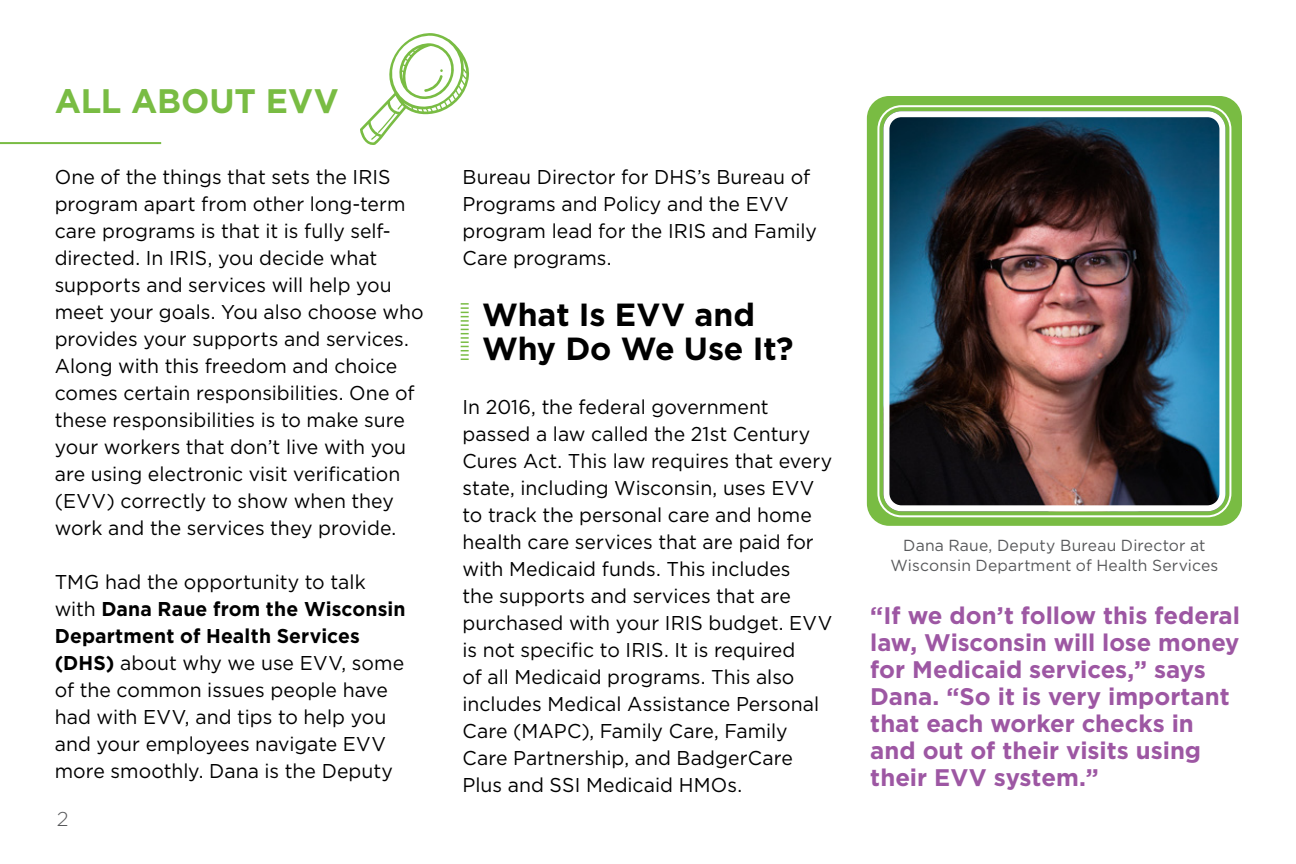
<style>
.page{position:relative;width:1296px;height:864px;background:#fff}
.page>*{position:absolute;margin:0;border:0;box-sizing:border-box;transform-origin:0 0}
.t1{font:700 34px "Gotham";letter-spacing:-.005em;color:#79bc43}
.t2{font:700 32px "Gotham";letter-spacing:-.005em;color:#000}
.t3{font:700 24px/27px "Gotham";color:#9d57a3}
.t4{font:20px/27px "Gotham";color:#000}
.t5{font:300 20px "Gotham";color:#58595b}
.t6{font:16px "Gotham";letter-spacing:.015em;color:#58595b}
.s1{font-weight:700}
</style>
<div class="page">
<hr style="left:0;top:142px;width:161px;height:2px;background:#79bc43">
<div style="left:867px;top:96px;width:375px;height:430px;background:#79bc43;border-radius:22px"></div>
<img style="left:883px;top:111px;width:342px;height:400px">
<div style="left:877px;top:105px;width:354px;height:412px;border:2px solid #fff;border-radius:23px"></div>
<div style="left:883px;top:111px;width:342px;height:400px;border:6px solid #fff;border-radius:15px"></div>
<svg style="left:461px;top:303px;width:8px;height:57px"></svg>
<svg style="left:360px;top:33px;width:109px;height:112px"></svg>
<p class="t1" style="left:55px;top:78px;width:286px">ALL ABOUT EVV</p>
<p class="t4" style="left:55px;top:163px;width:371px">One of the things that sets the IRIS program apart from other long-term care programs is that it is fully self&shy;directed. In IRIS, you decide what supports and services will help you meet your goals. You also choose who provides your supports and services.<br>Along with this freedom and choice comes certain responsibilities. One of these responsibilities is to make sure your workers that don’t live with you are using electronic visit verification (EVV) correctly to show when they work and the services they provide.</p>
<p class="t4" style="left:55px;top:568px;width:352px">TMG had the opportunity to talk with <span class="s1">Dana Raue from the Wisconsin<br>Department of Health Services (DHS)</span> about why we use EVV, some of the common issues people have had with EVV, and tips to help you and your employees navigate EVV more smoothly. Dana is the Deputy</p>
<p class="t5" style="left:57px;top:806px;width:13px">2</p>
<p class="t4" style="left:462px;top:163px;width:356px">Bureau Director for DHS’s Bureau of<br>Programs and Policy and the EVV program lead for the IRIS and Family<br>Care programs.</p>
<p class="t2" style="left:482px;top:293px;width:275px">What Is EVV and</p>
<p class="t2" style="left:482px;top:327px;width:313px">Why Do We Use It?</p>
<p class="t4" style="left:462px;top:393px;width:371px">In 2016, the federal government passed a law called the 21st Century Cures Act. This law requires that every state, including Wisconsin, uses EVV to track the personal care and home health care services that are paid for with Medicaid funds. This includes<br>the supports and services that are purchased with your IRIS budget. EVV is not specific to IRIS. It is required<br>of all Medicaid programs. This also includes Medical Assistance Personal Care (MAPC), Family Care, Family Care Partnership, and BadgerCare Plus and SSI Medicaid HMOs.</p>
<p class="t6" style="left:903px;top:535px;width:304px">Dana Raue, Deputy Bureau Director at</p>
<p class="t6" style="left:890px;top:555px;width:330px">Wisconsin Department of Health Services</p>
<p class="t3" style="left:870px;top:601px;width:371px">“If we don’t follow this federal law, Wisconsin will lose money for Medicaid services,” says<br>Dana. “So it is very important that each worker checks in and out of their visits using their EVV system.”</p>
</div>
